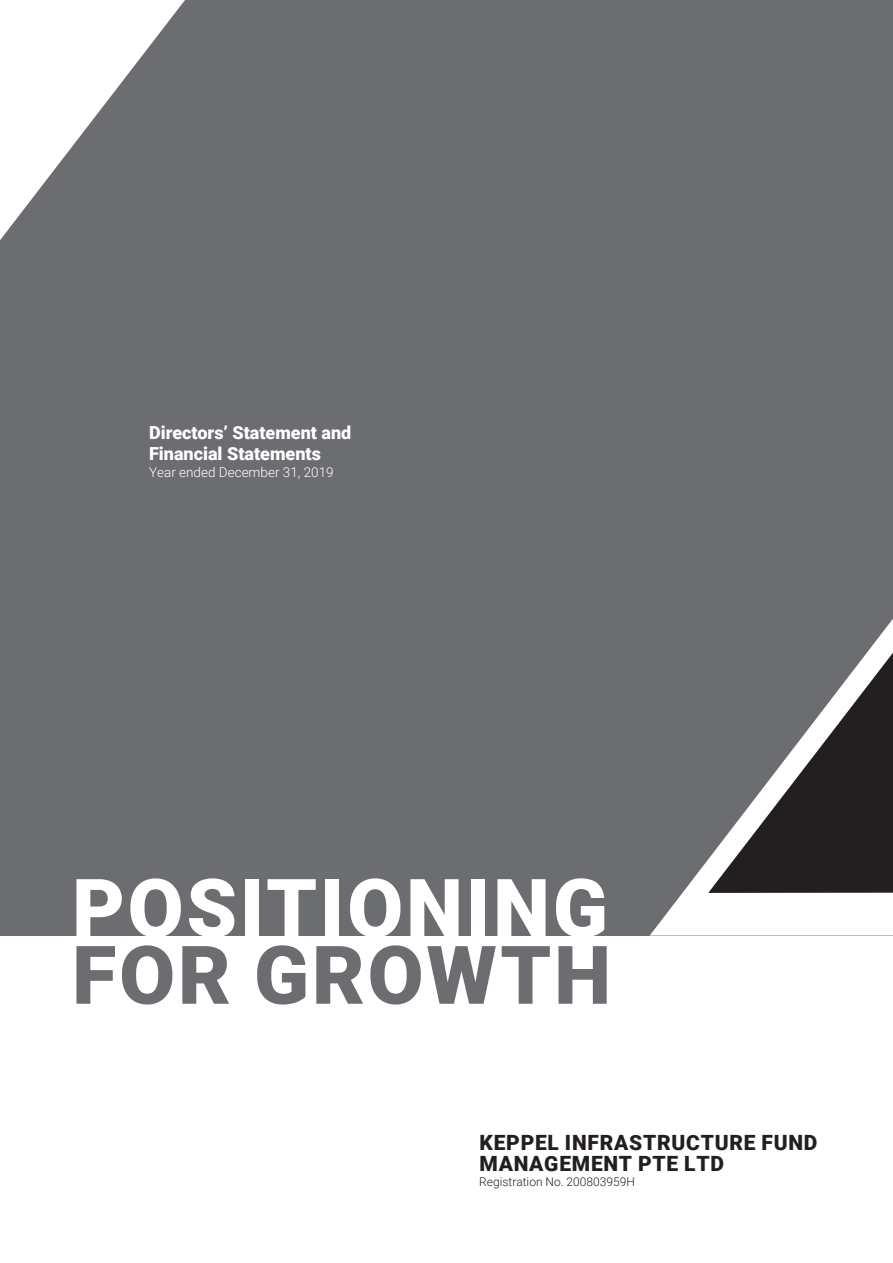
<style>
.page{position:relative;width:893px;height:1263px;background:#fff}
.page>*{position:absolute;margin:0;border:0;box-sizing:border-box;transform-origin:0 0}
.Cover_Title{font:900 81px "Roboto";letter-spacing:.035em;color:#fff}
.Cover_Title-2{font:900 81px "Roboto";letter-spacing:.035em;color:#6c6d70}
.Page_Title{font:900 21px "Roboto";letter-spacing:.035em;color:#231f20}
.t1{font:900 18px "Roboto";color:#fff}
.Sub-Title{font:300 13.5px "Roboto";color:#fff}
.Sub-Title-2{font:300 12px "Roboto";color:#231f20}
</style>
<div class="page">
<div style="left:0;top:0;width:893px;height:935px;background:#6c6d70"></div>
<svg style="left:0;top:0;width:185px;height:240px"></svg>
<svg style="left:650px;top:619px;width:243px;height:316px"></svg>
<svg style="left:708px;top:653px;width:185px;height:240px"></svg>
<p class="t1" style="left:149px;top:420px;width:204px">Directors’ Statement and</p>
<p class="t1" style="left:149px;top:441px;width:173px">Financial Statements</p>
<p class="Sub-Title" style="left:149px;top:463px;width:186px">Year ended December 31, 2019</p>
<p class="Cover_Title" style="left:72px;top:851px;width:537px">POSITIONING</p>
<p class="Cover_Title-2" style="left:72px;top:918px;width:540px">FOR GROWTH</p>
<p class="Page_Title" style="left:480px;top:1128px;width:339px">KEPPEL INFRASTRUCTURE FUND</p>
<p class="Page_Title" style="left:480px;top:1149px;width:246px">MANAGEMENT PTE LTD</p>
<p class="Sub-Title-2" style="left:479px;top:1174px;width:157px">Registration No. 200803959H</p>
</div>
